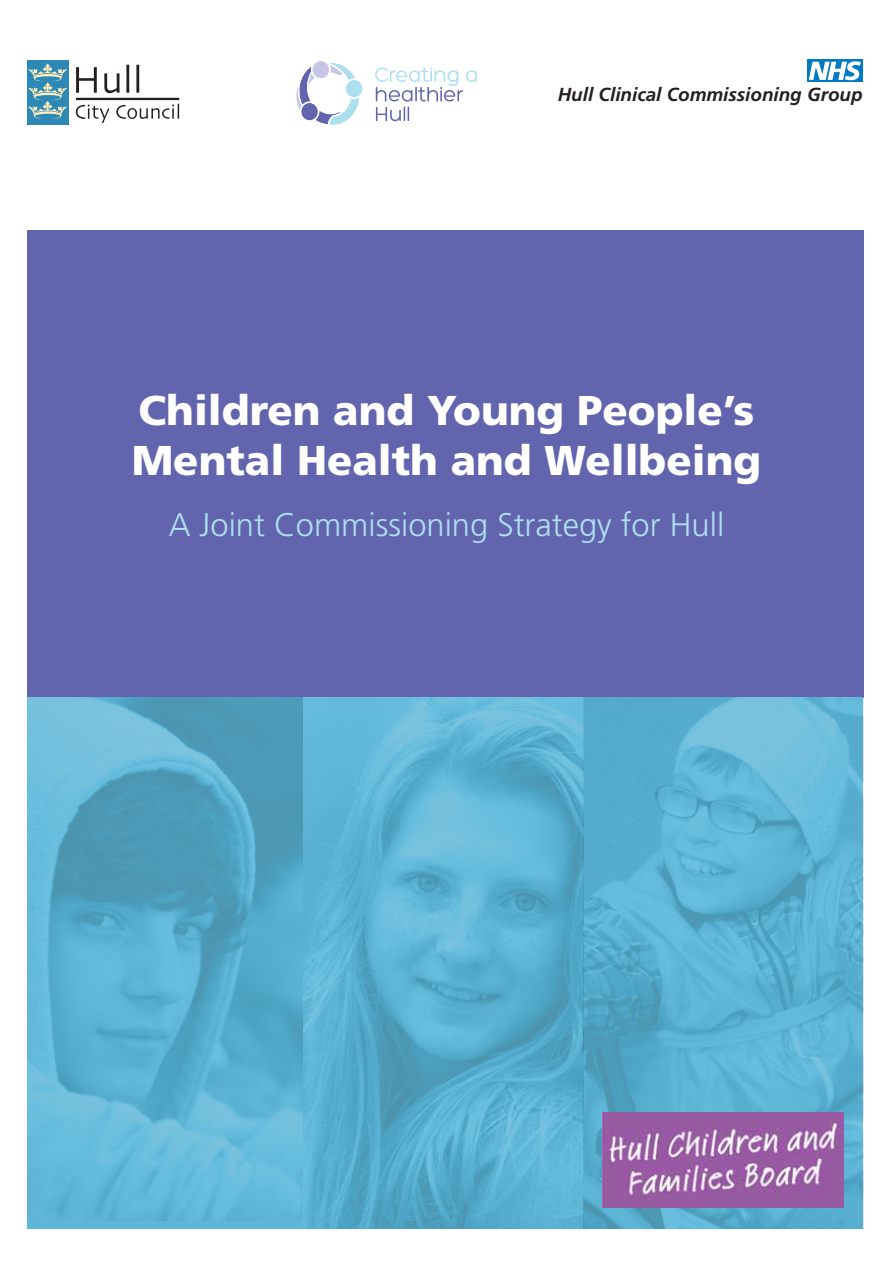
<style>
.page{position:relative;width:893px;height:1263px;background:#fff}
.page>*{position:absolute;margin:0;border:0;box-sizing:border-box;transform-origin:0 0}
.t1{font:900 41.55px/49.3px "Frutiger";color:#fff}
.t2{font:300 32.7px "Frutiger";color:#ade0ee}
.t3{font:italic 700 18.9px "Frutiger";color:#231f20}
</style>
<div class="page">
<div style="left:27px;top:230px;width:836px;height:467px;background:#6265ae"></div>
<img style="left:27px;top:697px;width:276px;height:523px">
<img style="left:583px;top:697px;width:280px;height:532px">
<svg style="left:303px;top:697px;width:280px;height:532px;background:#5bb0cf"></svg>
<svg style="left:375px;top:67px;width:102px;height:54px"></svg>
<svg style="left:296px;top:61px;width:67px;height:64px"></svg>
<svg style="left:76px;top:67px;width:21px;height:26px"></svg>
<svg style="left:104px;top:73px;width:16px;height:20px"></svg>
<svg style="left:126px;top:65px;width:3px;height:28px"></svg>
<svg style="left:136px;top:65px;width:3px;height:28px"></svg>
<hr style="left:76px;top:98px;width:103px;height:2px;background:#231f20">
<div style="left:27px;top:60px;width:41px;height:64px;background:#2c88b5"></div>
<svg style="left:28px;top:64px;width:39px;height:55px"></svg>
<svg style="left:76px;top:105px;width:33px;height:18px"></svg>
<svg style="left:116px;top:104px;width:63px;height:15px"></svg>
<div style="left:807px;top:60px;width:56px;height:22px;background:#007ac2"></div>
<svg style="left:809px;top:61px;width:52px;height:19px"></svg>
<img style="left:603px;top:1112px;width:241px;height:96px">
<p class="t3" style="left:558px;top:83px;width:306px">Hull Clinical Commissioning Group</p>
<p class="t1" style="left:132px;top:385px;width:631px">Children and Young People’s<br>Mental Health and Wellbeing</p>
<p class="t2" style="left:169px;top:506px;width:557px">A Joint Commissioning Strategy for Hull</p>
</div>
